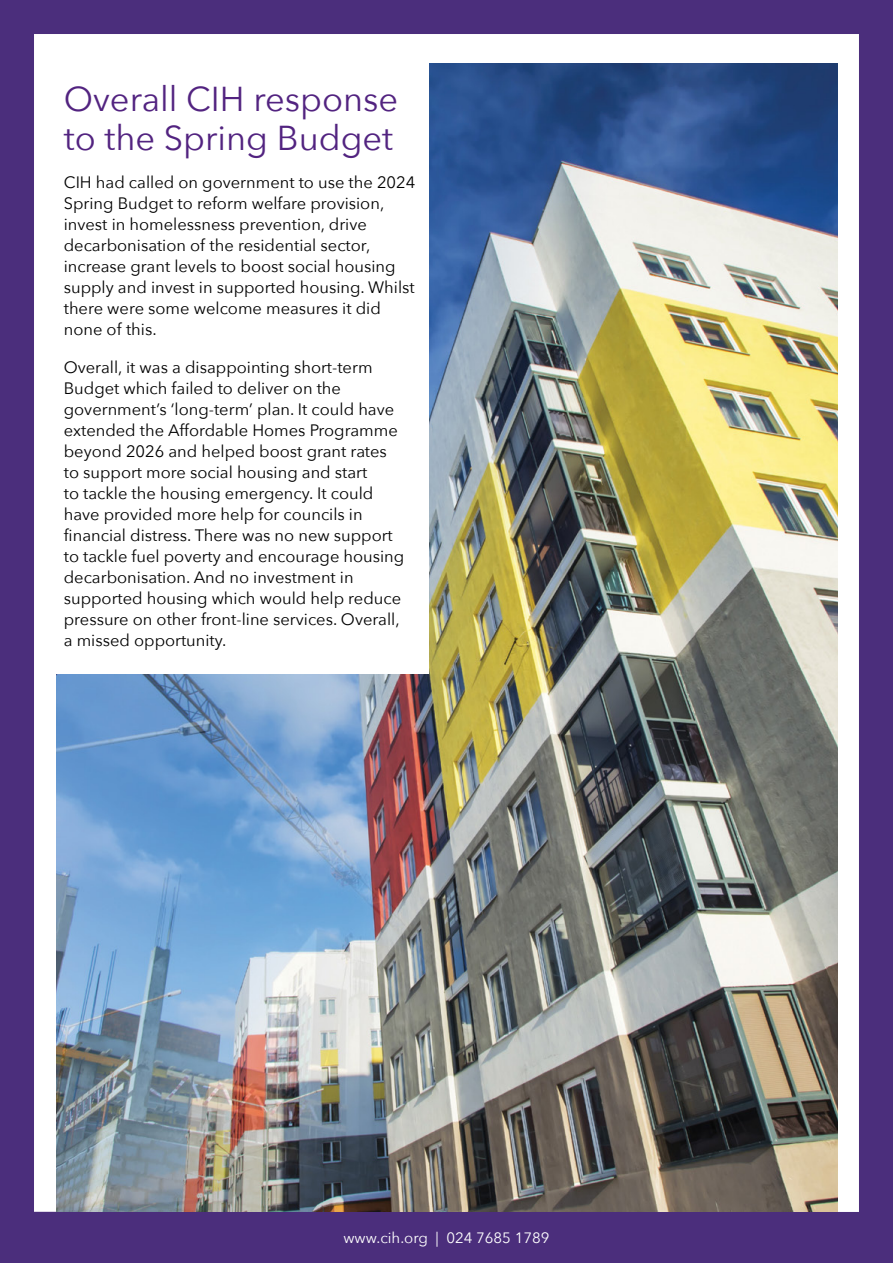
<style>
.page{position:relative;width:893px;height:1263px;background:#4b2e7c}
.page>*{position:absolute;margin:0;border:0;box-sizing:border-box;transform-origin:0 0}
.t1{font:34.5px/39px "Avenir Next";color:#522380}
.t2{font:16.5px/21px "Avenir Next";color:#000}
.t3{font:15px "Avenir Next";color:#fff}
</style>
<div class="page">
<div style="left:34px;top:34px;width:825px;height:1178px;background:#fff"></div>
<img style="left:57px;top:64px;width:781px;height:1148px">
<div style="left:51px;top:64px;width:377px;height:610px;background:#fff"></div>
<h1 class="t1" style="left:64px;top:78px;width:336px">Overall CIH response to the Spring Budget</h1>
<p class="t2" style="left:64px;top:171px;width:353px">CIH had called on government to use the 2024<br>Spring Budget to reform welfare provision, invest in homelessness prevention, drive decarbonisation of the residential sector, increase grant levels to boost social housing supply and invest in supported housing. Whilst there were some welcome measures it did none of this.</p>
<p class="t2" style="left:64px;top:356px;width:342px">Overall, it was a disappointing short-term Budget which failed to deliver on the government’s ‘long-term’ plan. It could have extended the Affordable Homes Programme beyond 2026 and helped boost grant rates to support more social housing and start<br>to tackle the housing emergency. It could have provided more help for councils in financial distress. There was no new support to tackle fuel poverty and encourage housing decarbonisation. And no investment in supported housing which would help reduce pressure on other front-line services. Overall, a missed opportunity.</p>
<p class="t3" style="left:343px;top:1225px;width:208px">www.cih.org | 024 7685 1789</p>
</div>
